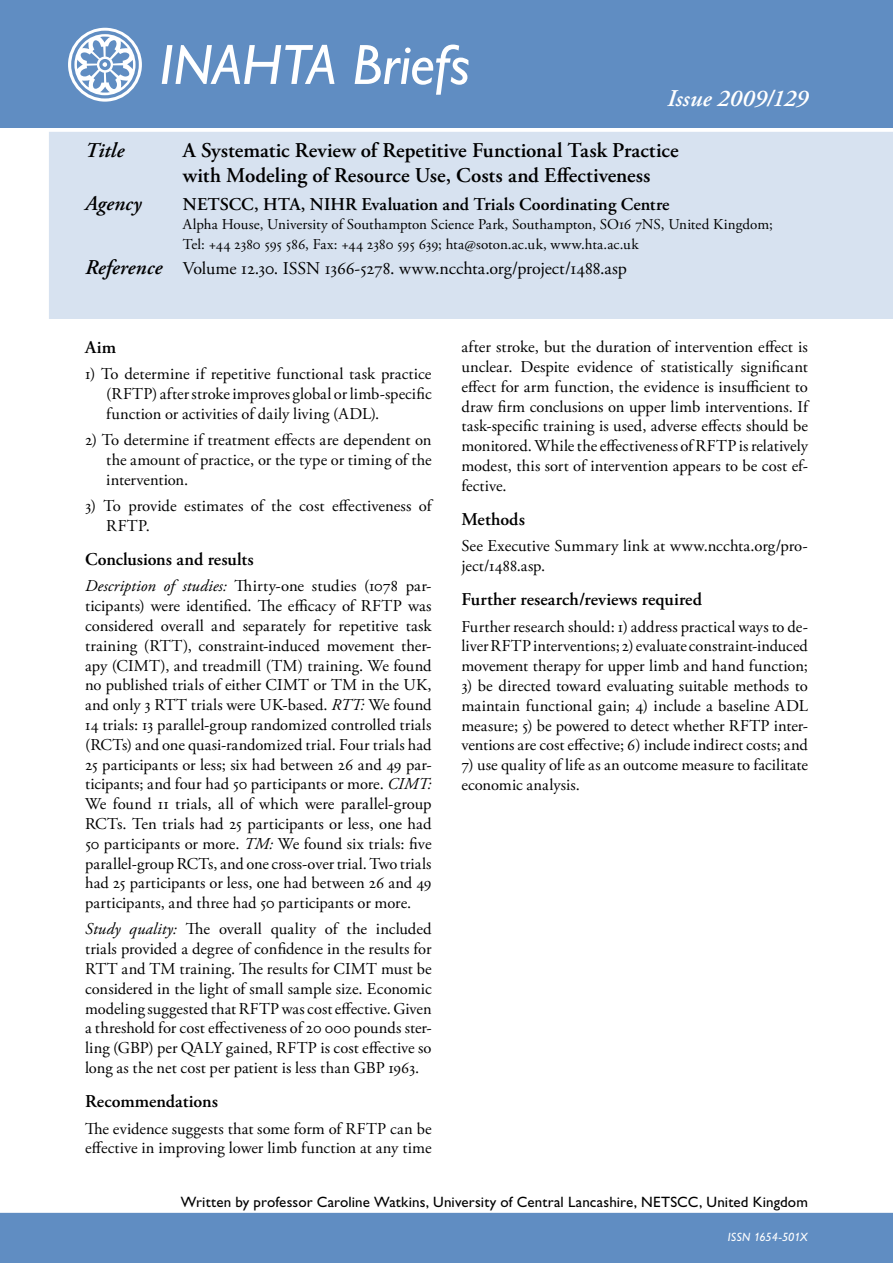
<style>
.page{position:relative;width:893px;height:1263px;background:#fff}
.page>*{position:absolute;margin:0;border:0;box-sizing:border-box;transform-origin:0 0}
.t1{font:italic 57px "Gill Alt One";color:#fff}
.Issue{font:italic 600 24px "Adobe Garamond Pro";letter-spacing:.005em;color:#fff}
.Title_ruta{font:600 21px/25.2px "Adobe Garamond Pro";color:#000}
.Agency_text{font:italic 600 21px "Adobe Garamond Pro";letter-spacing:.005em;color:#000}
.Title_ruta-2{font:italic 600 21px "Adobe Garamond Pro";letter-spacing:.005em;color:#000}
.Heading{font:600 18px "Adobe Garamond Pro";letter-spacing:.005em;color:#000}
.Reference_text{font:18px "Adobe Garamond Pro";letter-spacing:-.005em;color:#000}
.Agency_text-2{font:600 18px "Adobe Garamond Pro";letter-spacing:.005em;color:#000}
.Brödtext{font:16.5px/19.8px "Adobe Garamond Pro";letter-spacing:.005em;color:#000;text-align:justify}
.Indentation__bullet{font:16.5px/19.8px "Adobe Garamond Pro";letter-spacing:.005em;color:#000;text-align:justify}
.Agency_address{font:15px "Adobe Garamond Pro";color:#000}
.Written_by{font:15px "Gill Alt One";letter-spacing:.01em;color:#000}
.Ö-Grouping__left{font:italic 12px "Gill Alt One";letter-spacing:-.005em;color:#fff}
.s1{font-weight:600;font-style:italic;font-size:21px}
.s2{font-style:italic}
</style>
<div class="page">
<div style="left:0;top:1213px;width:893px;height:50px;background:#608dc2"></div>
<div style="left:49px;top:132px;width:844px;height:187px;background:#d7e2f0"></div>
<div style="left:0;top:0;width:893px;height:128px;background:#608dc2"></div>
<p class="t1" style="left:159px;top:32px;width:312px">INAHTA Briefs</p>
<p class="Issue" style="left:667px;top:84px;width:142px">Issue 2009/129</p>
<p class="Title_ruta-2" style="left:85px;top:138px;width:41px">Title</p>
<p class="Title_ruta" style="left:183px;top:138px;width:497px">A Systematic Review of Repetitive Functional Task Practice with Modeling of Resource Use, Costs and Effectiveness</p>
<p class="Agency_text" style="left:85px;top:191px;width:58px">Agency</p>
<p class="Agency_text-2" style="left:183px;top:194px;width:488px">NETSCC, HTA, NIHR Evaluation and Trials Coordinating Centre</p>
<p class="Agency_address" style="left:183px;top:216px;width:591px">Alpha House, University of Southampton Science Park, Southampton, SO16 7NS, United Kingdom;</p>
<p class="Agency_address" style="left:183px;top:235px;width:457px">Tel: +44 2380 595 586, Fax: +44 2380 595 639; hta@soton.ac.uk, www.hta.ac.uk</p>
<p class="Reference_text" style="left:85px;top:258px;width:544px"><span class="s1">Reference</span> Volume 12.30. ISSN 1366-5278. www.ncchta.org/project/1488.asp</p>
<p class="Heading" style="left:85px;top:337px;width:33px">Aim</p>
<p class="Indentation__bullet" style="left:106px;top:365px;width:327px;text-indent:-21px">1) To determine if repetitive functional task practice (RFTP) after stroke improves global or limb-specific function or activities of daily living (ADL).</p>
<p class="Indentation__bullet" style="left:106px;top:431px;width:327px;text-indent:-21px">2) To determine if treatment effects are dependent on the amount of practice, or the type or timing of the intervention.</p>
<p class="Indentation__bullet" style="left:106px;top:496px;width:327px;text-indent:-21px">3) To provide estimates of the cost effectiveness of<br>RFTP.</p>
<p class="Heading" style="left:85px;top:549px;width:170px">Conclusions and results</p>
<p class="Brödtext" style="left:85px;top:577px;width:348px"><span class="s2">Description of studies:</span> Thirty-one studies (1078 par&shy;ticipants) were identified. The efficacy of RFTP was considered overall and separately for repetitive task training (RTT), constraint-induced movement ther&shy;apy (CIMT), and treadmill (TM) training. We found no published trials of either CIMT or TM in the UK, and only 3 RTT trials were UK-based. <span class="s2">RTT:</span> We found 14 trials: 13 parallel-group randomized controlled trials (RCTs) and one quasi-randomized trial. Four trials had 25 participants or less; six had between 26 and 49 par&shy;ticipants; and four had 50 participants or more. <span class="s2">CIMT:<br></span>We found 11 trials, all of which were parallel-group RCTs. Ten trials had 25 participants or less, one had 50 participants or more. <span class="s2">TM:</span> We found six trials: five parallel-group RCTs, and one cross-over trial. Two trials had 25 participants or less, one had between 26 and 49 participants, and three had 50 participants or more.</p>
<p class="Brödtext" style="left:85px;top:920px;width:348px"><span class="s2">Study quality:</span> The overall quality of the included trials provided a degree of confidence in the results for RTT and TM training. The results for CIMT must be considered in the light of small sample size. Economic modeling suggested that RFTP was cost effective. Given a threshold for cost effectiveness of 20 000 pounds ster&shy;ling (GBP) per QALY gained, RFTP is cost effective so long as the net cost per patient is less than GBP 1963.</p>
<p class="Heading" style="left:85px;top:1091px;width:134px">Recommendations</p>
<p class="Brödtext" style="left:85px;top:1119px;width:348px">The evidence suggests that some form of RFTP can be effective in improving lower limb function at any time</p>
<p class="Brödtext" style="left:461px;top:338px;width:348px">after stroke, but the duration of intervention effect is unclear. Despite evidence of statistically significant effect for arm function, the evidence is insufficient to draw firm conclusions on upper limb interventions. If task-specific training is used, adverse effects should be monitored. While the effectiveness of RFTP is relatively modest, this sort of intervention appears to be cost ef&shy;fective.</p>
<p class="Heading" style="left:461px;top:509px;width:65px">Methods</p>
<p class="Brödtext" style="left:461px;top:537px;width:347px">See Executive Summary link at www.ncchta.org/pro&shy;ject/1488.asp.</p>
<p class="Heading" style="left:461px;top:589px;width:242px">Further research/reviews required</p>
<p class="Brödtext" style="left:461px;top:617px;width:348px">Further research should: 1) address practical ways to de&shy;liver RFTP interventions; 2) evaluate constraint-induced movement therapy for upper limb and hand function;</p>
<p class="Brödtext" style="left:461px;top:676px;width:348px">3) be directed toward evaluating suitable methods to maintain functional gain; 4) include a baseline ADL measure; 5) be powered to detect whether RFTP inter&shy;ventions are cost effective; 6) include indirect costs; and</p>
<p class="Brödtext" style="left:461px;top:756px;width:348px">7) use quality of life as an outcome measure to facilitate economic analysis.</p>
<p class="Written_by" style="left:181px;top:1193px;width:628px">Written by professor Caroline Watkins, University of Central Lancashire, NETSCC, United Kingdom</p>
<p class="Ö-Grouping__left" style="left:728px;top:1230px;width:82px">ISSN 1654-501X</p>
</div>
